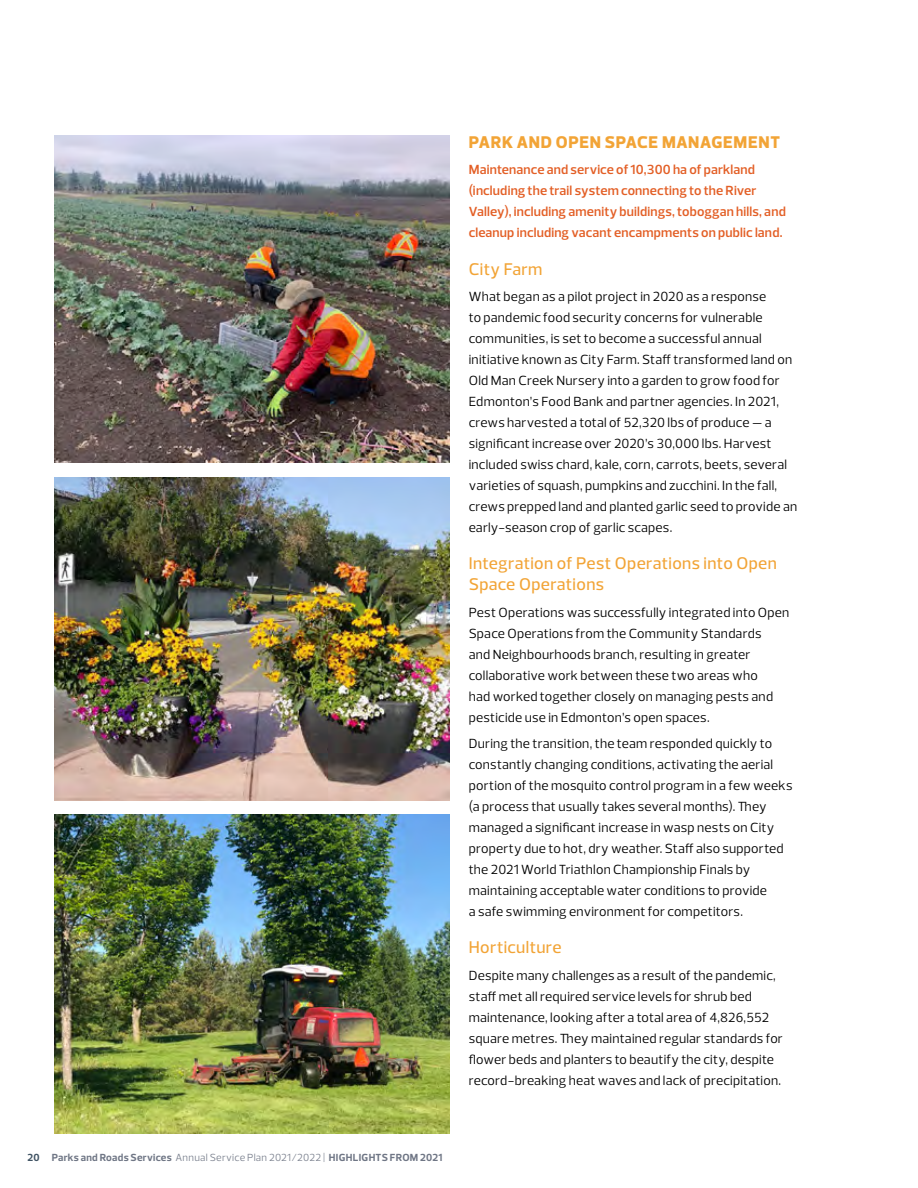
<style>
.page{position:relative;width:918px;height:1188px;background:#fff}
.page>*{position:absolute;margin:0;border:0;box-sizing:border-box;transform-origin:0 0}
.t1{font:500 17.25px/21px "Prelo";letter-spacing:.02em;color:#f2a436}
.t2{font:800 17.25px "Prelo";letter-spacing:.035em;color:#f2a436}
.t3{font:13.5px/21px "Prelo";letter-spacing:.015em;color:#000}
.t4{font:600 13.5px/21px "Prelo";letter-spacing:.01em;color:#e35f26}
.t5{font:700 10.5px "Prelo";letter-spacing:.025em;color:#6f7685}
.s1{color:#415464}
.s2{font-weight:400;color:#7e8491}
.s3{font-weight:400}
</style>
<div class="page">
<img style="left:54px;top:135px;width:395px;height:327px">
<img style="left:54px;top:477px;width:395px;height:323px">
<img style="left:54px;top:814px;width:395px;height:320px">
<p class="t5" style="left:28px;top:1151px;width:416px"><span class="s1">20</span> Parks and Roads Services <span class="s2">Annual Service Plan 2021/2022</span> <span class="s3">|</span> HIGHLIGHTS FROM 2021</p>
<p class="t2" style="left:469px;top:132px;width:313px">PARK AND OPEN SPACE MANAGEMENT</p>
<p class="t4" style="left:469px;top:159px;width:319px">Maintenance and service of 10,300 ha of parkland (including the trail system connecting to the River Valley), including amenity buildings, toboggan hills, and cleanup including vacant encampments on public land.</p>
<p class="t1" style="left:469px;top:258px;width:75px">City Farm</p>
<p class="t3" style="left:469px;top:286px;width:330px">What began as a pilot project in 2020 as a response<br>to pandemic food security concerns for vulnerable communities, is set to become a successful annual initiative known as City Farm. Staff transformed land on Old Man Creek Nursery into a garden to grow food for Edmonton’s Food Bank and partner agencies. In 2021, crews harvested a total of 52,320 lbs of produce — a significant increase over 2020’s 30,000 lbs. Harvest included swiss chard, kale, corn, carrots, beets, several varieties of squash, pumpkins and zucchini. In the fall, crews prepped land and planted garlic seed to provide an early-season crop of garlic scapes.</p>
<p class="t1" style="left:469px;top:553px;width:310px">Integration of Pest Operations into Open<br>Space Operations</p>
<p class="t3" style="left:469px;top:602px;width:322px">Pest Operations was successfully integrated into Open Space Operations from the Community Standards<br>and Neighbourhoods branch, resulting in greater collaborative work between these two areas who<br>had worked together closely on managing pests and pesticide use in Edmonton’s open spaces.</p>
<p class="t3" style="left:469px;top:733px;width:325px">During the transition, the team responded quickly to constantly changing conditions, activating the aerial portion of the mosquito control program in a few weeks (a process that usually takes several months). They managed a significant increase in wasp nests on City property due to hot, dry weather. Staff also supported the 2021 World Triathlon Championship Finals by maintaining acceptable water conditions to provide<br>a safe swimming environment for competitors.</p>
<p class="t1" style="left:469px;top:937px;width:94px">Horticulture</p>
<p class="t3" style="left:469px;top:965px;width:316px">Despite many challenges as a result of the pandemic, staff met all required service levels for shrub bed maintenance, looking after a total area of 4,826,552 square metres. They maintained regular standards for flower beds and planters to beautify the city, despite record-breaking heat waves and lack of precipitation.</p>
</div>
